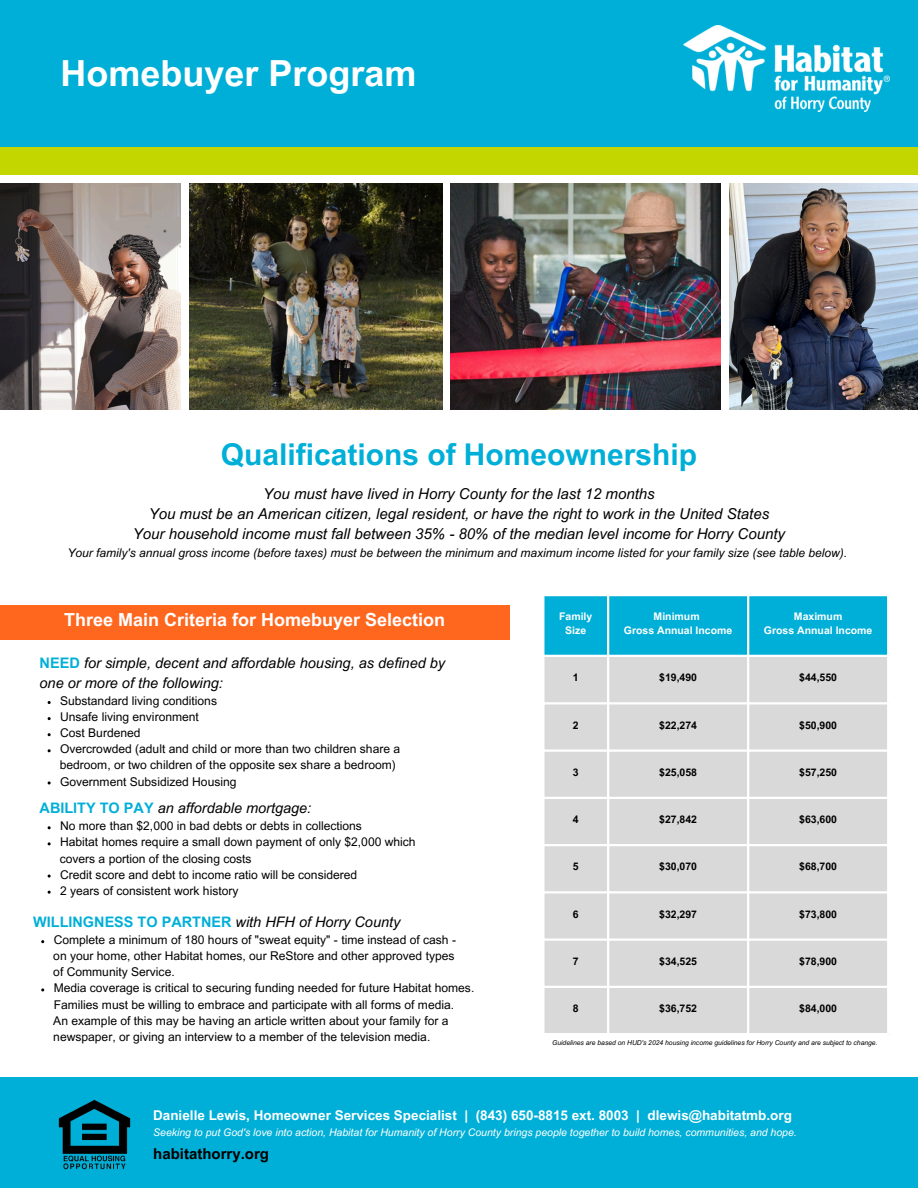
<style>
.page{position:relative;width:918px;height:1188px;background:#fff}
.page>*{position:absolute;margin:0;border:0;box-sizing:border-box;transform-origin:0 0}
.t1{font:700 36px "Arial MT Pro";color:#fff}
.t2{font:700 30px "Arial MT Pro";color:#00afd7}
.t3{font:700 18px "Arial MT Pro";color:#fff}
.t4{font:italic 15px/20px "Arial MT Pro";color:#000;text-align:center}
.t5{font:700 15px "Arial MT Pro";color:#000}
.t6{font:italic 14.55px/20.1px "Arial MT Pro";color:#000}
.t7{font:700 14.55px "Arial MT Pro";color:#00afd7}
.t8{font:700 13.5px "Arial MT Pro";color:#fff}
.t9{font:12px/16px "Arial MT Pro";color:#000}
.t10{font:italic 12px "Arial MT Pro";color:#000}
.t11{font:700 10.5px "Arial MT Pro";color:#000}
.t12{font:italic 10.5px "Arial MT Pro";color:#fff}
.t13{font:700 10.5px "Arial MT Pro";color:#fff}
.t14{font:italic 6.75px "Arial MT Pro";color:#000}
.s1{font-weight:700;font-style:normal;color:#00afd7}
.s2{font-weight:400;font-style:italic;color:#000}
</style>
<div class="page">
<div style="left:0;top:0;width:918px;height:174px;background:#c4d600"></div>
<div style="left:0;top:0;width:918px;height:147px;background:#00afd7"></div>
<img style="left:683px;top:25px;width:206px;height:87px">
<img style="left:0;top:184px;width:181px;height:226px">
<img style="left:730px;top:183px;width:188px;height:227px">
<img style="left:189px;top:184px;width:253px;height:225px">
<img style="left:451px;top:183px;width:270px;height:227px">
<div style="left:544px;top:596px;width:343px;height:59px;background:#00afd7"></div>
<div style="left:544px;top:657px;width:343px;height:376px;background:#d9d9d9"></div>
<hr style="left:607px;top:596px;width:2px;height:437px;background:#fff">
<hr style="left:747px;top:596px;width:2px;height:437px;background:#fff">
<hr style="left:542px;top:702px;width:347px;height:2px;background:#fff">
<hr style="left:542px;top:749px;width:347px;height:3px;background:#fff">
<hr style="left:542px;top:797px;width:347px;height:2px;background:#fff">
<hr style="left:542px;top:844px;width:347px;height:2px;background:#fff">
<hr style="left:542px;top:891px;width:347px;height:2px;background:#fff">
<hr style="left:542px;top:938px;width:347px;height:3px;background:#fff">
<hr style="left:542px;top:986px;width:347px;height:2px;background:#fff">
<div style="left:0;top:1078px;width:918px;height:110px;background:#00afd7"></div>
<img style="left:58px;top:1099px;width:73px;height:71px">
<div style="left:0;top:605px;width:510px;height:35px;background:#ff671f"></div>
<p class="t1" style="left:60px;top:60px;width:357px">Homebuyer Program</p>
<p class="t2" style="left:221px;top:443px;width:478px">Qualifications of Homeownership</p>
<p class="t4" style="left:133px;top:486px;width:654px">You must have lived in Horry County for the last 12 months<br>You must be an American citizen, legal resident, or have the right to work in the United States<br>Your household income must fall between 35% - 80% of the median level income for Horry County</p>
<p class="t10" style="left:67px;top:548px;width:781px">Your family's annual gross income (before taxes) must be between the minimum and maximum income listed for your family size (see table below).</p>
<p class="t3" style="left:64px;top:613px;width:383px">Three Main Criteria for Homebuyer Selection</p>
<p class="t6" style="left:40px;top:654px;width:407px"><span class="s1">NEED</span> for simple, decent and affordable housing, as defined by one or more of the following:</p>
<p class="t9" style="left:60px;top:694px;width:158px">Substandard living conditions</p>
<p class="t9" style="left:60px;top:710px;width:140px">Unsafe living environment</p>
<p class="t9" style="left:60px;top:726px;width:82px">Cost Burdened</p>
<p class="t9" style="left:60px;top:743px;width:342px">Overcrowded (adult and child or more than two children share a</p>
<p class="t9" style="left:60px;top:759px;width:338px">bedroom, or two children of the opposite sex share a bedroom)</p>
<p class="t9" style="left:60px;top:775px;width:178px">Government Subsidized Housing</p>
<p class="t6" style="left:40px;top:800px;width:273px"><span class="s1">ABILITY TO PAY</span> an affordable mortgage:</p>
<p class="t9" style="left:60px;top:820px;width:303px">No more than $2,000 in bad debts or debts in collections</p>
<p class="t9" style="left:60px;top:836px;width:357px">Habitat homes require a small down payment of only $2,000 which</p>
<p class="t9" style="left:60px;top:852px;width:193px">covers a portion of the closing costs</p>
<p class="t9" style="left:60px;top:868px;width:299px">Credit score and debt to income ratio will be considered</p>
<p class="t9" style="left:60px;top:884px;width:180px">2 years of consistent work history</p>
<p class="t7" style="left:33px;top:917px;width:369px">WILLINGNESS TO PARTNER <span class="s2">with HFH of Horry County</span></p>
<p class="t9" style="left:54px;top:933px;width:404px">Complete a minimum of 180 hours of "sweat equity" - time instead of cash -</p>
<p class="t9" style="left:53px;top:950px;width:403px">on your home, other Habitat homes, our ReStore and other approved types of Community Service.</p>
<p class="t9" style="left:54px;top:982px;width:422px">Media coverage is critical to securing funding needed for future Habitat homes.<br>Families must be willing to embrace and participate with all forms of media.</p>
<p class="t9" style="left:53px;top:1014px;width:397px">An example of this may be having an article written about your family for a newspaper, or giving an interview to a member of the television media.</p>
<h1 class="t13" style="left:559px;top:613px;width:35px">Family</h1>
<p class="t13" style="left:565px;top:627px;width:23px">Size</p>
<p class="t13" style="left:654px;top:613px;width:48px">Minimum</p>
<p class="t13" style="left:624px;top:627px;width:110px">Gross Annual Income</p>
<p class="t13" style="left:794px;top:613px;width:50px">Maximum</p>
<p class="t13" style="left:764px;top:627px;width:110px">Gross Annual Income</p>
<h2 class="t11" style="left:573px;top:674px;width:7px">1</h2>
<h6 class="t11" style="left:659px;top:674px;width:39px">$19,490</h6>
<h3 class="t11" style="left:799px;top:674px;width:39px">$44,550</h3>
<h5 class="t11" style="left:573px;top:721px;width:7px">2</h5>
<p class="t11" style="left:659px;top:721px;width:39px">$22,274</p>
<p class="t11" style="left:799px;top:721px;width:39px">$50,900</p>
<p class="t11" style="left:573px;top:768px;width:7px">3</p>
<p class="t11" style="left:659px;top:768px;width:39px">$25,058</p>
<h6 class="t11" style="left:799px;top:768px;width:39px">$57,250</h6>
<p class="t11" style="left:573px;top:816px;width:7px">4</p>
<h5 class="t11" style="left:659px;top:816px;width:39px">$27,842</h5>
<p class="t11" style="left:799px;top:816px;width:39px">$63,600</p>
<p class="t11" style="left:573px;top:863px;width:7px">5</p>
<h6 class="t11" style="left:659px;top:863px;width:39px">$30,070</h6>
<p class="t11" style="left:799px;top:863px;width:39px">$68,700</p>
<p class="t11" style="left:573px;top:910px;width:7px">6</p>
<h5 class="t11" style="left:659px;top:910px;width:39px">$32,297</h5>
<p class="t11" style="left:799px;top:910px;width:39px">$73,800</p>
<h6 class="t11" style="left:573px;top:957px;width:7px">7</h6>
<p class="t11" style="left:659px;top:957px;width:39px">$34,525</p>
<h6 class="t11" style="left:799px;top:957px;width:39px">$78,900</h6>
<p class="t11" style="left:573px;top:1005px;width:7px">8</p>
<p class="t11" style="left:659px;top:1005px;width:39px">$36,752</p>
<p class="t11" style="left:799px;top:1005px;width:39px">$84,000</p>
<p class="t14" style="left:552px;top:1040px;width:327px">Guidelines are based on HUD's 2024 housing income guidelines for Horry County and are subject to change.</p>
<p class="t8" style="left:153px;top:1110px;width:640px">Danielle Lewis, Homeowner Services Specialist | (843) 650-8815 ext. 8003 | dlewis@habitatmb.org</p>
<p class="t12" style="left:153px;top:1128px;width:645px">Seeking to put God's love into action, Habitat for Humanity of Horry County brings people together to build homes, communities, and hope.</p>
<p class="t5" style="left:153px;top:1148px;width:117px">habitathorry.org</p>
</div>
